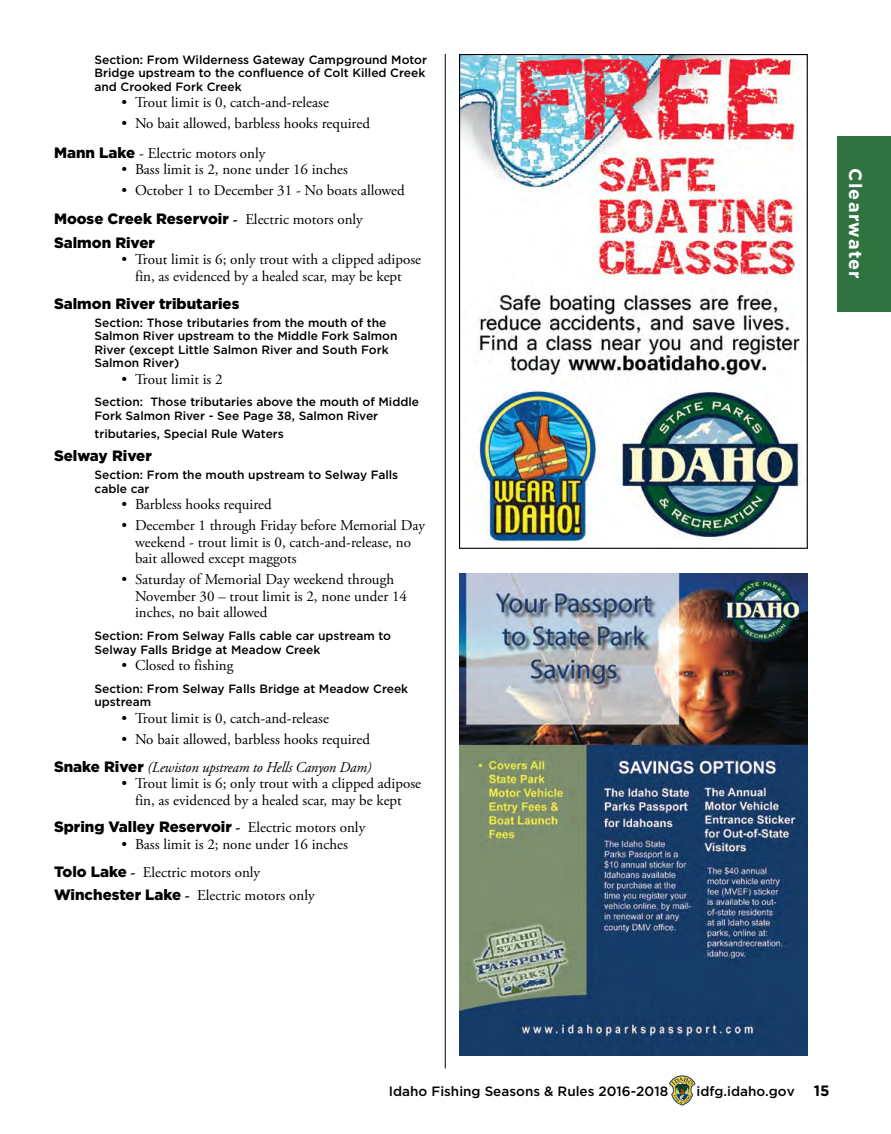
<style>
.page{position:relative;width:891px;height:1134px;background:#fff}
.page>*{position:absolute;margin:0;border:0;box-sizing:border-box;transform-origin:0 0}
.t1{font:700 18px "Gotham";letter-spacing:.07em;color:#fff}
.t2{font:15px/16.5px "Adobe Garamond Pro";color:#000}
.t3{font:900 15px/23.2px "Gotham";color:#000}
.t4{font:700 15px "Gotham";color:#000}
.t5{font:500 13.5px "Gotham";color:#000}
.t6{font:500 12px/13.5px "Gotham";color:#000}
.s1{font-family:"Gotham";font-weight:900}
.s2{font-family:"Adobe Garamond Pro";font-weight:700}
.s3{font-family:"Adobe Garamond Pro";font-weight:400}
.s4{font-style:italic}
.s5{font-weight:700}
</style>
<div class="page">
<svg style="left:669px;top:1075px;width:26px;height:31px"></svg>
<div style="left:837px;top:136px;width:54px;height:175px;background:#2f7440"></div>
<hr style="left:445px;top:54px;width:1px;height:1014px;background:#000">
<img style="left:461px;top:56px;width:345px;height:491px">
<img style="left:459px;top:574px;width:349px;height:481px">
<p class="t6" style="left:94px;top:52px;width:334px">Section: From Wilderness Gateway Campground Motor<br>Bridge upstream to the confluence of Colt Killed Creek and Crooked Fork Creek</p>
<p class="t2" style="left:122px;top:95px;width:209px">• Trout limit is 0, catch-and-release</p>
<p class="t2" style="left:54px;top:109px;width:317px;line-height:29.4px;text-indent:68px">• No bait allowed, barbless hooks required<br><span class="s1">Mann Lake</span> - Electric motors only</p>
<p class="t2" style="left:122px;top:162px;width:228px">• Bass limit is 2, none under 16 inches</p>
<p class="t2" style="left:122px;top:183px;width:285px">• October 1 to December 31 - No boats allowed</p>
<p class="t3" style="left:54px;top:207px;width:310px">Moose Creek Reservoir <span class="s2">-</span> <span class="s3">Electric motors only<br></span>Salmon River</p>
<p class="t2" style="left:122px;top:252px;width:301px;text-align:center">• Trout limit is 6; only trout with a clipped adipose fin, as evidenced by a healed scar, may be kept</p>
<p class="t3" style="left:54px;top:291px;width:187px">Salmon River tributaries</p>
<p class="t6" style="left:94px;top:315px;width:305px">Section: Those tributaries from the mouth of the Salmon River upstream to the Middle Fork Salmon River (except Little Salmon River and South Fork Salmon River)</p>
<p class="t2" style="left:122px;top:371px;width:103px">• Trout limit is 2</p>
<p class="t6" style="left:94px;top:395px;width:326px">Section: Those tributaries above the mouth of Middle<br>Fork Salmon River - See Page 38, Salmon River</p>
<p class="t6" style="left:94px;top:427px;width:191px">tributaries, Special Rule Waters</p>
<p class="t3" style="left:54px;top:444px;width:99px">Selway River</p>
<p class="t6" style="left:94px;top:468px;width:305px">Section: From the mouth upstream to Selway Falls cable car</p>
<p class="t2" style="left:122px;top:497px;width:152px">• Barbless hooks required</p>
<p class="t2" style="left:135px;top:518px;width:291px;text-indent:-14px">• December 1 through Friday before Memorial Day weekend - trout limit is 0, catch-and-release, no bait allowed except maggots</p>
<p class="t2" style="left:135px;top:572px;width:274px;text-indent:-14px">• Saturday of Memorial Day weekend through<br>November 30 – trout limit is 2, none under 14 inches, no bait allowed</p>
<p class="t6" style="left:94px;top:629px;width:298px">Section: From Selway Falls cable car upstream to<br>Selway Falls Bridge at Meadow Creek</p>
<p class="t2" style="left:122px;top:658px;width:113px">• Closed to fishing</p>
<p class="t6" style="left:94px;top:681px;width:315px">Section: From Selway Falls Bridge at Meadow Creek upstream</p>
<p class="t2" style="left:122px;top:710px;width:209px">• Trout limit is 0, catch-and-release</p>
<p class="t2" style="left:54px;top:726px;width:319px;line-height:27.9px;text-align:right">• No bait allowed, barbless hooks required<br><span class="s1">Snake River</span> <span class="s4">(Lewiston upstream to Hells Canyon Dam)</span></p>
<p class="t2" style="left:122px;top:776px;width:301px;text-align:center">• Trout limit is 6; only trout with a clipped adipose fin, as evidenced by a healed scar, may be kept</p>
<p class="t3" style="left:54px;top:815px;width:313px">Spring Valley Reservoir <span class="s2">-</span> <span class="s3">Electric motors only</span></p>
<p class="t2" style="left:54px;top:831px;width:295px;line-height:27.9px;text-indent:68px">• Bass limit is 2; none under 16 inches<br><span class="s1">Tolo Lake</span> <span class="s5">-</span> Electric motors only</p>
<p class="t2" style="left:54px;top:888px;width:262px"><span class="s1">Winchester Lake</span> <span class="s5">-</span> Electric motors only</p>
<p class="t1" style="left:866px;top:168px;width:112px;rotate:90deg">Clearwater</p>
<p class="t5" style="left:389px;top:1084px;width:281px">Idaho Fishing Seasons &amp; Rules 2016-2018</p>
<p class="t5" style="left:697px;top:1084px;width:100px">idfg.idaho.gov</p>
<p class="t4" style="left:814px;top:1082px;width:17px">15</p>
</div>
